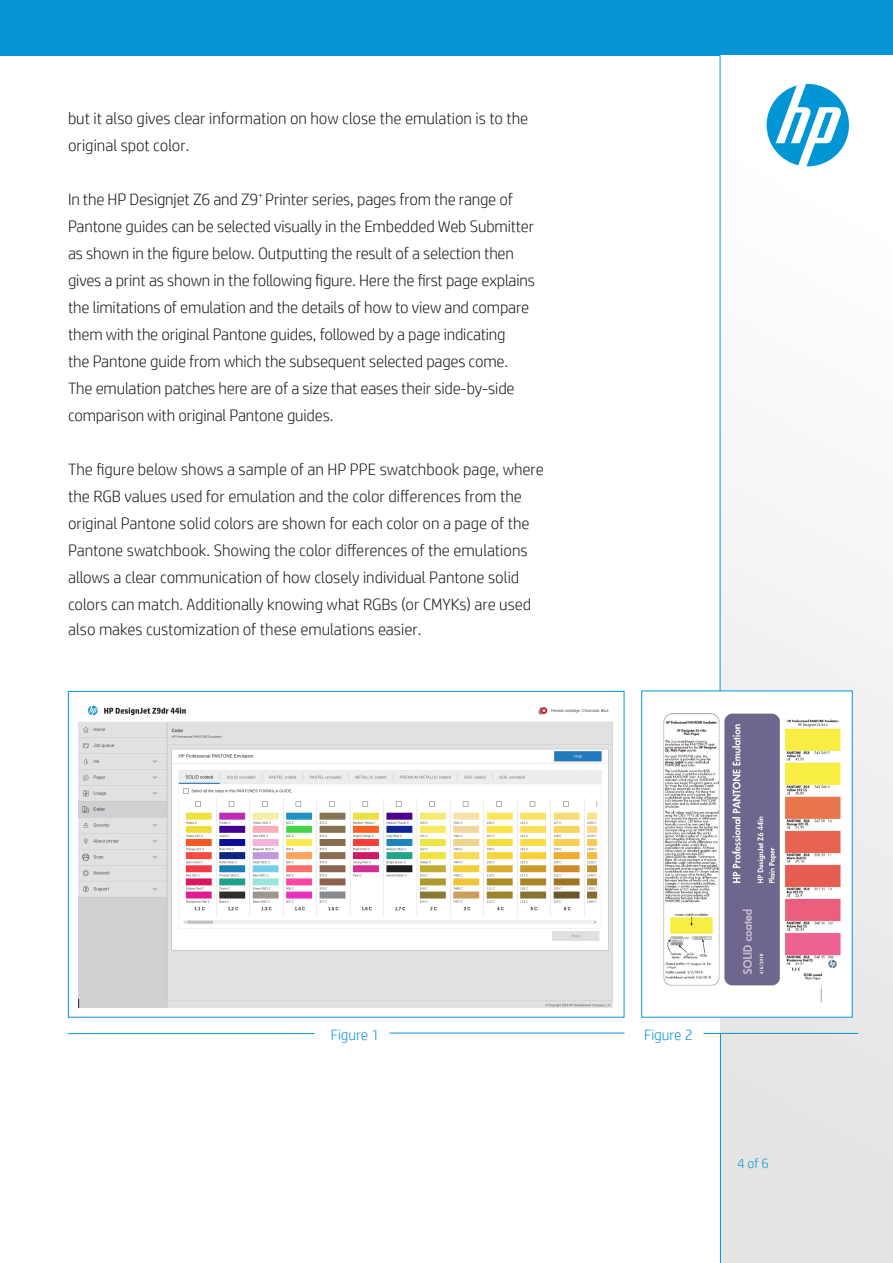
<style>
.page{position:relative;width:893px;height:1263px;background:#fff}
.page>*{position:absolute;margin:0;border:0;box-sizing:border-box;transform-origin:0 0}
.t1{font:300 16.5px/27px "HP Simplified";letter-spacing:-.01em;color:#1d1d1b}
.t2{font:300 15px "HP Simplified";color:#0695d4}
.t3{font:300 13.5px "HP Simplified";color:#0695d4}
</style>
<div class="page">
<div style="left:0;top:0;width:893px;height:55px;background:#0695d4"></div>
<div style="left:720px;top:55px;width:173px;height:1208px;background:linear-gradient(to bottom,#fff,#e2e2e2)"></div>
<img style="left:78px;top:705px;width:535px;height:302px">
<div style="left:763px;top:80px;width:90px;height:90px;background:#fff;border-radius:50%"></div>
<svg style="left:767px;top:84px;width:82px;height:82px"></svg>
<hr style="left:720px;top:55px;width:1px;height:636px;background:#0695d4">
<hr style="left:720px;top:1034px;width:1px;height:229px;background:#0695d4">
<hr style="left:68px;top:1033px;width:247px;height:1px;background:#0695d4">
<hr style="left:703px;top:1033px;width:155px;height:1px;background:#0695d4">
<div style="left:641px;top:691px;width:211px;height:326px;background:#fff"></div>
<hr style="left:389px;top:1033px;width:235px;height:1px;background:#0695d4">
<img style="left:663px;top:713px;width:178px;height:290px">
<div style="left:641px;top:691px;width:212px;height:326px;border:1px solid #0695d4"></div>
<p class="t1" style="left:68px;top:104px;width:462px">but it also gives clear information on how close the emulation is to the original spot color.</p>
<p class="t1" style="left:68px;top:185px;width:468px">In the HP Designjet 6Z and Z9<sup>+</sup> Printer series, pages from the range of Pantone guides can be selected visually in the Embedded Web Submitter as shown in the figure below. Outputting the result of a selection then gives a print as shown in the following figure. Here the first page explains the limitations of emulation and the details of how to view and compare them with the original Pantone guides, followed by a page indicating<br>the Pantone guide from which the subsequent selected pages come.<br>The emulation patches here are of a size that eases their side-by-side comparison with original Pantone guides.</p>
<p class="t1" style="left:68px;top:455px;width:477px">The figure below shows a sample of an HP PPE swatchbook page, where the RGB values used for emulation and the color differences from the original Pantone solid colors are shown for each color on a page of the Pantone swatchbook. Showing the color differences of the emulations allows a clear communication of how closely individual Pantone solid colors can match. Additionally knowing what RGBs (or CMYKs) are used</p>
<p class="t1" style="left:68px;top:616px;width:355px">also makes customization of these emulations easier.</p>
<p class="t2" style="left:331px;top:1025px;width:50px">Figure 1</p>
<p class="t2" style="left:644px;top:1024px;width:50px">Figure 2</p>
<p class="t3" style="left:737px;top:1154px;width:33px">4of6</p>
</div>
